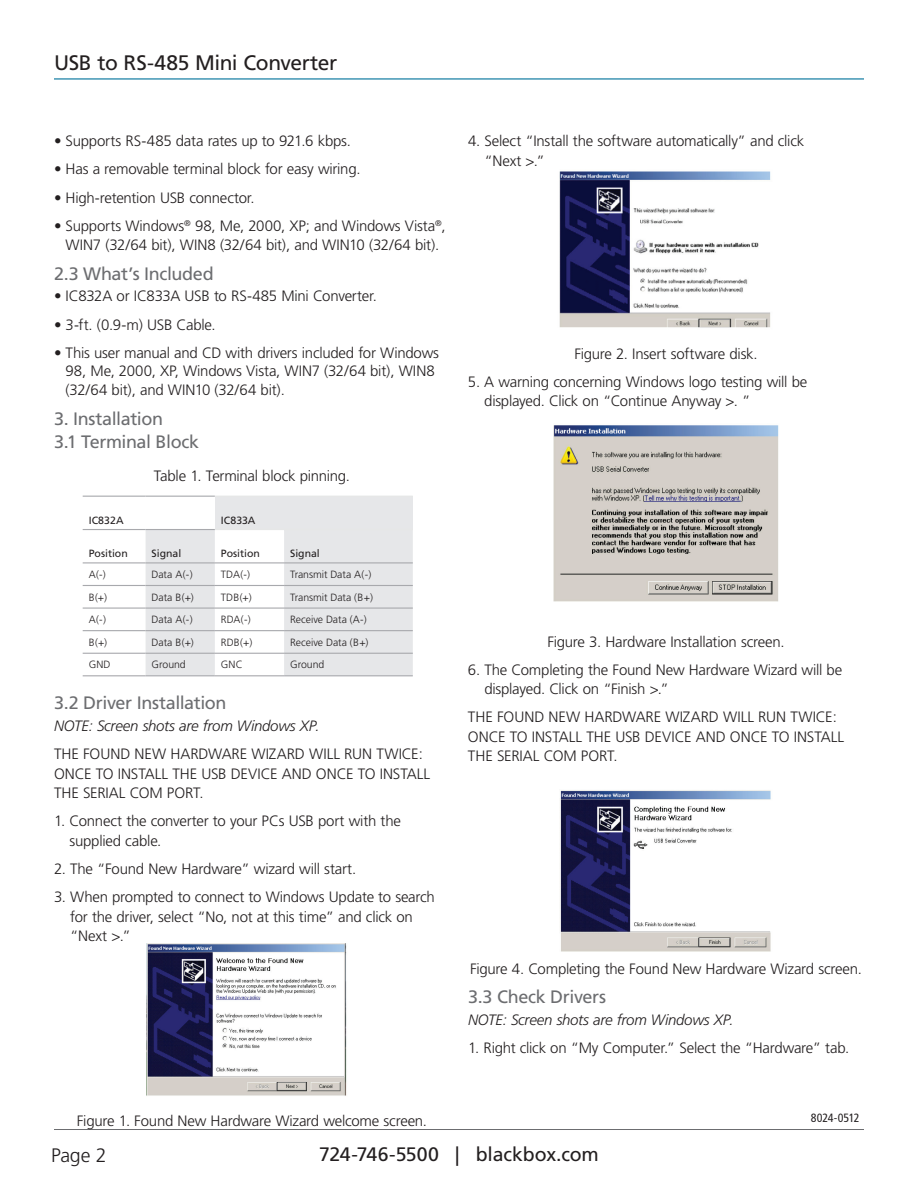
<style>
.page{position:relative;width:918px;height:1188px;background:#fff}
.page>*{position:absolute;margin:0;border:0;box-sizing:border-box;transform-origin:0 0}
.t1{font:21px "Frutiger";letter-spacing:-.02em;color:#231f20}
.t2{font:19.5px "Frutiger";letter-spacing:-.005em;color:#231f20}
.t3{font:300 19.5px "Frutiger";color:#231f20}
.t4{font:18px/23.1px "Frutiger";letter-spacing:-.02em;color:#6c6d70}
.t5{font:300 15px/19.5px "Frutiger";letter-spacing:-.015em;color:#231f20}
.t6{font:italic 300 15px "Frutiger";letter-spacing:-.015em;color:#231f20}
.t7{font:condensed 12px "Frutiger";letter-spacing:-.02em;color:#231f20}
.t8{font:300 10.5px "Frutiger";letter-spacing:-.005em;color:#231f20}
.t9{font:10.5px "Frutiger";color:#231f20}
</style>
<div class="page">
<hr style="left:54px;top:1129px;width:810px;height:1px;background:#6c6d70">
<hr style="left:54px;top:78px;width:810px;height:2px;background:#00729b">
<svg style="left:83px;top:497px;width:330px;height:178px"></svg>
<hr style="left:215px;top:496px;width:69px;height:1px;background:#e6e7e7">
<hr style="left:284px;top:496px;width:129px;height:1px;background:#e6e7e7">
<hr style="left:215px;top:529px;width:69px;height:1px;background:#e6e7e7">
<hr style="left:284px;top:529px;width:129px;height:1px;background:#e6e7e7">
<hr style="left:83px;top:496px;width:63px;height:1px;background:#a8a9ad">
<hr style="left:146px;top:496px;width:69px;height:1px;background:#a8a9ad">
<hr style="left:83px;top:529px;width:63px;height:1px;background:#a8a9ad">
<hr style="left:146px;top:529px;width:69px;height:1px;background:#a8a9ad">
<hr style="left:83px;top:562px;width:63px;height:1px;background:#a8a9ad">
<hr style="left:146px;top:562px;width:69px;height:1px;background:#a8a9ad">
<hr style="left:215px;top:562px;width:69px;height:1px;background:#a8a9ad">
<hr style="left:284px;top:562px;width:129px;height:1px;background:#a8a9ad">
<hr style="left:83px;top:585px;width:63px;height:1px;background:#a8a9ad">
<hr style="left:146px;top:585px;width:69px;height:1px;background:#a8a9ad">
<hr style="left:215px;top:585px;width:69px;height:1px;background:#a8a9ad">
<hr style="left:284px;top:585px;width:129px;height:1px;background:#a8a9ad">
<hr style="left:83px;top:608px;width:63px;height:1px;background:#a8a9ad">
<hr style="left:146px;top:608px;width:69px;height:1px;background:#a8a9ad">
<hr style="left:215px;top:608px;width:69px;height:1px;background:#a8a9ad">
<hr style="left:284px;top:608px;width:129px;height:1px;background:#a8a9ad">
<hr style="left:83px;top:630px;width:63px;height:1px;background:#a8a9ad">
<hr style="left:146px;top:630px;width:69px;height:1px;background:#a8a9ad">
<hr style="left:215px;top:630px;width:69px;height:1px;background:#a8a9ad">
<hr style="left:284px;top:630px;width:129px;height:1px;background:#a8a9ad">
<hr style="left:83px;top:653px;width:63px;height:1px;background:#a8a9ad">
<hr style="left:146px;top:653px;width:69px;height:1px;background:#a8a9ad">
<hr style="left:215px;top:653px;width:69px;height:1px;background:#a8a9ad">
<hr style="left:284px;top:653px;width:129px;height:1px;background:#a8a9ad">
<hr style="left:83px;top:675px;width:63px;height:1px;background:#a8a9ad">
<hr style="left:146px;top:675px;width:69px;height:1px;background:#a8a9ad">
<hr style="left:215px;top:675px;width:69px;height:1px;background:#a8a9ad">
<hr style="left:284px;top:675px;width:129px;height:1px;background:#a8a9ad">
<img style="left:146px;top:943px;width:201px;height:153px">
<img style="left:559px;top:171px;width:212px;height:157px">
<img style="left:553px;top:425px;width:226px;height:177px">
<img style="left:560px;top:790px;width:211px;height:162px">
<h1 class="t1" style="left:54px;top:50px;width:285px">USB to RS-485 Mini Converter</h1>
<p class="t5" style="left:54px;top:132px;width:299px">• Supports RS-485 data rates up to 921.6 kbps.</p>
<p class="t5" style="left:54px;top:160px;width:308px">• Has a removable terminal block for easy wiring.</p>
<p class="t5" style="left:54px;top:188px;width:202px">• High-retention USB connector.</p>
<p class="t5" style="left:54px;top:216px;width:393px;text-align:center">• Supports Windows<sup>®</sup> 98, Me, 2000, XP; and Windows Vista<sup>®</sup>,<br>WIN7 (32/64 bit), WIN8 (32/64 bit), and WIN10 (32/64 bit).</p>
<p class="t4" style="left:54px;top:262px;width:161px">2.3 What’s Included</p>
<p class="t5" style="left:54px;top:287px;width:324px">• IC832A or IC833A USB to RS-485 Mini Converter.</p>
<p class="t5" style="left:54px;top:315px;width:163px">• 3-ft. (0.9-m) USB Cable.</p>
<p class="t5" style="left:54px;top:344px;width:387px;line-height:18px;text-align:center">• This user manual and CD with drivers included for Windows<br>98, Me, 2000, XP, Windows Vista, WIN7 (32/64 bit), WIN8</p>
<p class="t5" style="left:66px;top:381px;width:221px">(32/64 bit), and WIN10 (32/64 bit).</p>
<p class="t4" style="left:54px;top:407px;width:147px">3. Installation<br>3.1 Terminal Block</p>
<p class="t5" style="left:154px;top:466px;width:198px">Table 1. Terminal block pinning.</p>
<p class="t9" style="left:89px;top:514px;width:36px">IC832A</p>
<p class="t9" style="left:221px;top:514px;width:36px">IC833A</p>
<p class="t9" style="left:89px;top:547px;width:41px">Position</p>
<p class="t9" style="left:152px;top:547px;width:31px">Signal</p>
<p class="t9" style="left:221px;top:547px;width:41px">Position</p>
<p class="t9" style="left:290px;top:547px;width:31px">Signal</p>
<p class="t8" style="left:89px;top:569px;width:19px">A(-)</p>
<p class="t8" style="left:152px;top:569px;width:42px">Data A(-)</p>
<p class="t8" style="left:221px;top:569px;width:31px">TDA(-)</p>
<p class="t8" style="left:290px;top:569px;width:83px">Transmit Data A(-)</p>
<p class="t8" style="left:89px;top:591px;width:20px">B(+)</p>
<p class="t8" style="left:152px;top:591px;width:44px">Data B(+)</p>
<p class="t8" style="left:221px;top:591px;width:32px">TDB(+)</p>
<p class="t8" style="left:290px;top:591px;width:84px">Transmit Data (B+)</p>
<p class="t8" style="left:89px;top:614px;width:19px">A(-)</p>
<p class="t8" style="left:152px;top:614px;width:42px">Data A(-)</p>
<p class="t8" style="left:221px;top:614px;width:31px">RDA(-)</p>
<p class="t8" style="left:290px;top:614px;width:78px">Receive Data (A-)</p>
<p class="t8" style="left:89px;top:636px;width:20px">B(+)</p>
<p class="t8" style="left:152px;top:636px;width:44px">Data B(+)</p>
<p class="t8" style="left:221px;top:636px;width:33px">RDB(+)</p>
<p class="t8" style="left:290px;top:636px;width:80px">Receive Data (B+)</p>
<p class="t8" style="left:89px;top:659px;width:23px">GND</p>
<p class="t8" style="left:152px;top:659px;width:36px">Ground</p>
<p class="t8" style="left:221px;top:659px;width:23px">GNC</p>
<p class="t8" style="left:290px;top:659px;width:36px">Ground</p>
<p class="t4" style="left:54px;top:692px;width:174px">3.2 Driver Installation</p>
<p class="t6" style="left:54px;top:717px;width:267px">NOTE: Screen shots are from Windows XP.</p>
<p class="t5" style="left:54px;top:744px;width:378px">THE FOUND NEW HARDWARE WIZARD WILL RUN TWICE:<br>ONCE TO INSTALL THE USB DEVICE AND ONCE TO INSTALL<br>THE SERIAL COM PORT.</p>
<p class="t5" style="left:70px;top:812px;width:333px;text-indent:-16px">1. Connect the converter to your PCs USB port with the supplied cable.</p>
<p class="t5" style="left:54px;top:859px;width:304px">2. The “Found New Hardware” wizard will start.</p>
<p class="t5" style="left:70px;top:887px;width:366px;text-indent:-16px">3. When prompted to connect to Windows Update to search for the driver, select “No, not at this time” and click on “Next &gt;.”</p>
<p class="t5" style="left:77px;top:1112px;width:352px">Figure 1. Found New Hardware Wizard welcome screen.</p>
<p class="t5" style="left:484px;top:132px;width:321px;text-indent:-16px">4. Select “Install the software automatically” and click “Next &gt;.”</p>
<p class="t5" style="left:574px;top:344px;width:185px">Figure 2. Insert software disk.</p>
<p class="t5" style="left:484px;top:372px;width:325px;text-indent:-16px">5. A warning concerning Windows logo testing will be displayed. Click on “Continue Anyway &gt;. ”</p>
<p class="t5" style="left:547px;top:632px;width:239px">Figure 3. Hardware Installation screen.</p>
<p class="t5" style="left:484px;top:660px;width:359px;text-indent:-16px">6. The Completing the Found New Hardware Wizard will be displayed. Click on “Finish &gt;.”</p>
<p class="t5" style="left:468px;top:708px;width:378px">THE FOUND NEW HARDWARE WIZARD WILL RUN TWICE:<br>ONCE TO INSTALL THE USB DEVICE AND ONCE TO INSTALL<br>THE SERIAL COM PORT.</p>
<p class="t5" style="left:470px;top:959px;width:393px">Figure 4. Completing the Found New Hardware Wizard screen.</p>
<p class="t4" style="left:468px;top:986px;width:140px">3.3 Check Drivers</p>
<p class="t6" style="left:468px;top:1011px;width:267px">NOTE: Screen shots are from Windows XP.</p>
<p class="t5" style="left:468px;top:1038px;width:383px">1. Right click on “My Computer.” Select the “Hardware” tab.</p>
<p class="t7" style="left:811px;top:1110px;width:50px">8024-0512</p>
<h2 class="t3" style="left:51px;top:1144px;width:57px">Page 2</h2>
<h2 class="t2" style="left:319px;top:1143px;width:281px">724-746-5500 | blackbox.com</h2>
</div>
